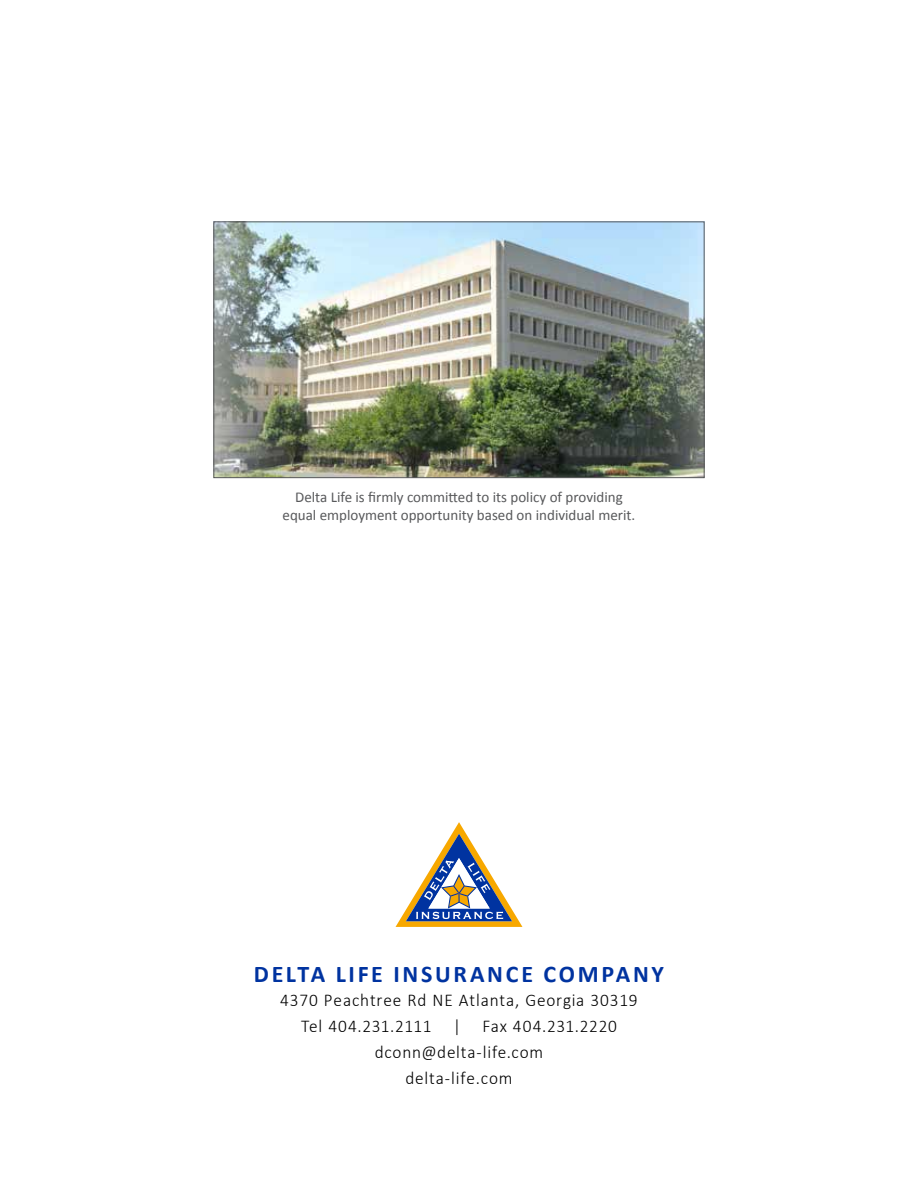
<style>
.page{position:relative;width:918px;height:1188px;background:#fff}
.page>*{position:absolute;margin:0;border:0;box-sizing:border-box;transform-origin:0 0}
.t1{font:700 24px "Calibri";letter-spacing:.11em;color:#0033a0}
.t2{font:300 18px/26px "Calibri";letter-spacing:.05em;color:#000;text-align:center;scale:.96 1}
.t3{font:15px/18px "Calibri";color:#58595b;text-align:center}
</style>
<div class="page">
<img style="left:216px;top:224px;width:486px;height:252px">
<div style="left:214px;top:222px;width:490px;height:256px;border:1px solid #58595b"></div>
<svg style="left:396px;top:822px;width:126px;height:105px"></svg>
<p class="t3" style="left:283px;top:487px;width:354px">Delta Life is firmly committed to its policy of providing equal employment opportunity based on individual merit.</p>
<h1 class="t1" style="left:254px;top:959px;width:412px">DELTA LIFE INSURANCE COMPANY</h1>
<p class="t2" style="left:280px;top:986px;width:374px">4370 Peachtree Rd NE Atlanta, Georgia 30319</p>
<p class="t2" style="left:301px;top:1012px;width:330px">Tel 404.231.2111 | Fax 404.231.2220 dconn@delta-life.com</p>
<p class="t2" style="left:405px;top:1064px;width:113px">delta-life.com</p>
</div>
